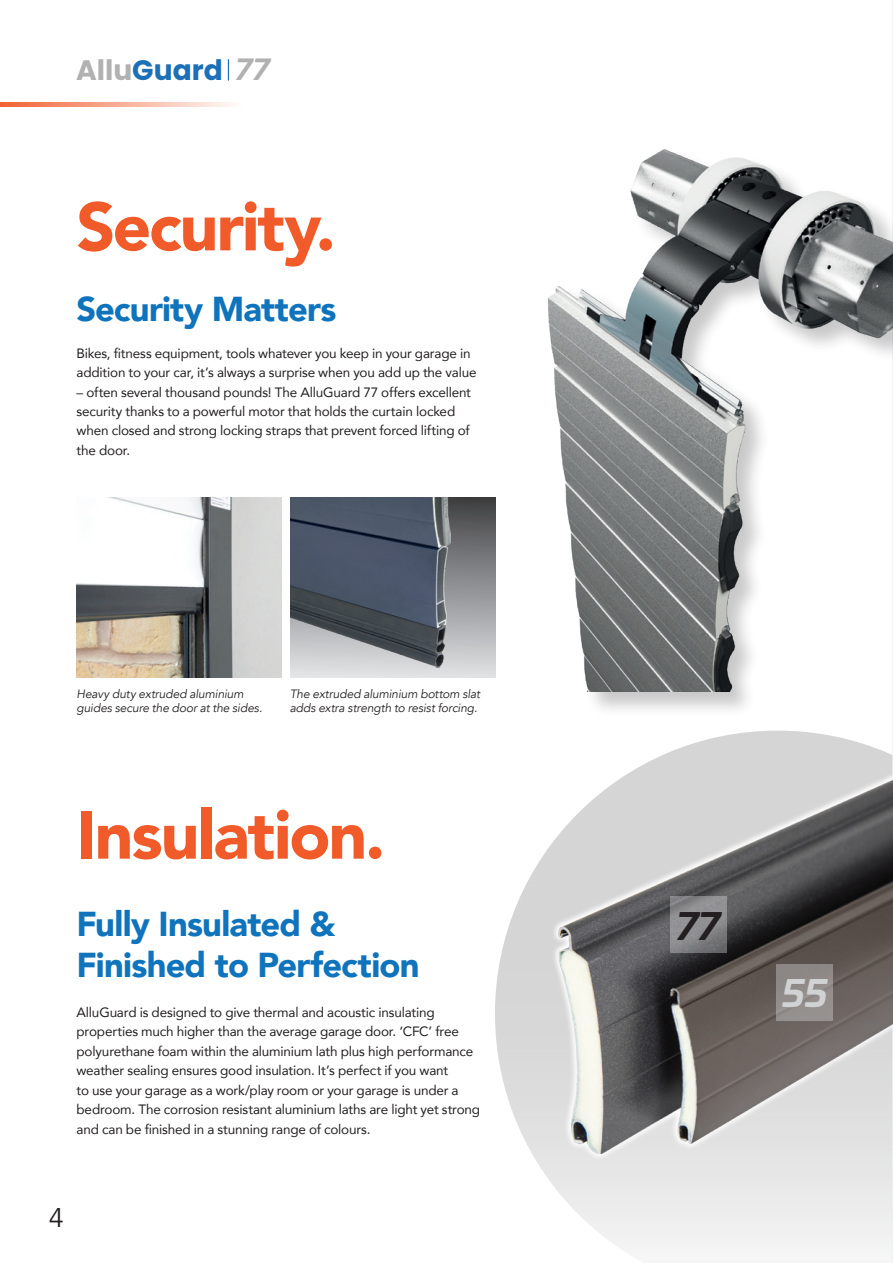
<style>
.page{position:relative;width:893px;height:1263px;background:#fff}
.page>*{position:absolute;margin:0;border:0;box-sizing:border-box;transform-origin:0 0}
.t1{font:900 67.5px "Avenir";letter-spacing:-.03em;color:#f15a29}
.t2{font:italic 700 36.15px "Univia Pro";color:#231f20}
.t3{font:italic 700 36.15px "Univia Pro";color:#d1d2d4}
.t4{font:900 34.5px/40.5px "Avenir";letter-spacing:-.02em;color:#1074bc}
.t5{font:700 28.05px "Poppins";color:#1d70b7}
.t6{font:27px "Avenir";color:#231f20}
.t7{font:13.5px/19.5px "Avenir";letter-spacing:-.015em;color:#231f20}
.t8{font:italic 12px "Avenir";letter-spacing:-.01em;color:#231f20}
.s1{color:#b1b1b1}
.s2{font-family:"Univia Pro";font-style:italic;font-size:27.9px;color:#b1b1b1}
</style>
<div class="page">
<svg style="left:495px;top:730px;width:397px;height:521px"></svg>
<hr style="left:892px;top:0;width:1px;height:1263px;background:#ebeff8">
<svg style="left:228px;top:59px;width:1px;height:22px"></svg>
<img style="left:77px;top:498px;width:205px;height:180px">
<div style="left:290px;top:498px;width:205px;height:180px;background:linear-gradient(to bottom,#404144,#e1e2e5)"></div>
<img style="left:290px;top:498px;width:160px;height:169px">
<div style="left:547px;top:149px;width:346px;height:569px;background:#231f20;opacity:.24"></div>
<img style="left:547px;top:149px;width:346px;height:543px">
<svg style="left:551px;top:772px;width:341px;height:389px;background:#e2e2e2"></svg>
<img style="left:559px;top:773px;width:334px;height:380px">
<svg style="left:671px;top:896px;width:56px;height:57px;background:#87878a"></svg>
<div style="left:776px;top:964px;width:56px;height:56px;background:#918b89"></div>
<svg style="left:0;top:102px;width:232px;height:4px"></svg>
<p class="t5" style="left:76px;top:54px;width:195px"><span class="s1">Allu</span>Guard <span class="s2">77</span></p>
<p class="t1" style="left:77px;top:169px;width:261px">Security.</p>
<p class="t4" style="left:77px;top:288px;width:262px">Security Matters</p>
<p class="t7" style="left:77px;top:343px;width:402px">Bikes, fitness equipment, tools whatever you keep in your garage in addition to your car, it’s always a surprise when you add up the value</p>
<p class="t7" style="left:77px;top:382px;width:396px">– often several thousand pounds! The AlluGuard 77 offers excellent security thanks to a powerful motor that holds the curtain locked when closed and strong locking straps that prevent forced lifting of the door.</p>
<p class="t8" style="left:77px;top:687px;width:169px">Heavy duty extruded aluminium</p>
<p class="t8" style="left:77px;top:700px;width:187px">guides secure the door at the sides.</p>
<p class="t8" style="left:290px;top:687px;width:192px">The extruded aluminium bottom slat</p>
<p class="t8" style="left:290px;top:700px;width:189px">adds extra strength to resist forcing.</p>
<p class="t1" style="left:77px;top:777px;width:310px">Insulation.</p>
<p class="t4" style="left:77px;top:903px;width:345px">Fully Insulated &amp;<br>Finished to Perfection</p>
<p class="t7" style="left:77px;top:1002px;width:405px">AlluGuard is designed to give thermal and acoustic insulating properties much higher than the average garage door. ‘CFC’ free polyurethane foam within the aluminium lath plus high performance weather sealing ensures good insulation. It’s perfect if you want<br>to use your garage as a work/play room or your garage is under a bedroom. The corrosion resistant aluminium laths are light yet strong and can be finished in a stunning range of colours.</p>
<p class="t6" style="left:49px;top:1201px;width:17px">4</p>
<p class="t2" style="left:677px;top:897px;width:45px">77</p>
<p class="t3" style="left:782px;top:965px;width:47px">55</p>
</div>
